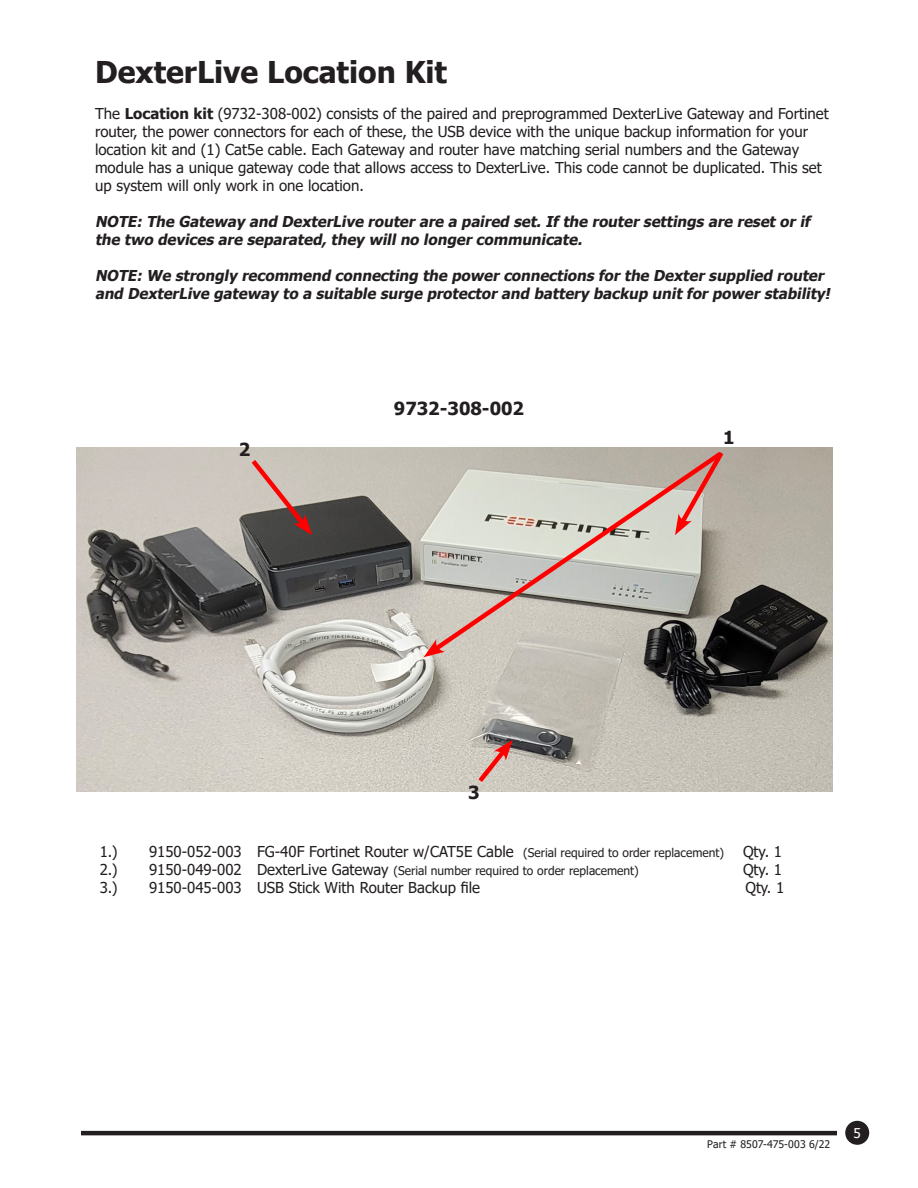
<style>
.page{position:relative;width:918px;height:1188px;background:#fff}
.page>*{position:absolute;margin:0;border:0;box-sizing:border-box;transform-origin:0 0}
.t1{font:700 30px "Tahoma";color:#231f20}
.t2{font:700 18px "Tahoma";color:#231f20}
.t3{font:15px/18px "Tahoma";color:#231f20}
.t4{font:italic 700 15px/18px "Tahoma";color:#231f20}
.t5{font:13.5px "Tahoma";color:#fff}
.t6{font:12px "Tahoma";color:#231f20}
.t7{font:10.5px "Tahoma";letter-spacing:.005em;color:#231f20}
.s1{font-weight:700}
.s2{font-size:12px}
.s3{font-size:15px}
</style>
<div class="page">
<img style="left:77px;top:447px;width:756px;height:345px">
<svg style="left:247px;top:455px;width:65px;height:80px;background:#aa8f89"></svg>
<svg style="left:675px;top:447px;width:53px;height:88px"></svg>
<svg style="left:474px;top:740px;width:39px;height:47px;background:#cda39b"></svg>
<svg style="left:428px;top:448px;width:298px;height:208px;background:#bfb6ad"></svg>
<svg style="left:424px;top:639px;width:21px;height:18px"></svg>
<hr style="left:81px;top:1131px;width:756px;height:4px;background:#231f20">
<div style="left:844px;top:1120px;width:26px;height:26px;background:#231f20;border-radius:50%"></div>
<div style="left:844px;top:1119px;width:27px;height:27px;border:2px solid #fff;border-radius:50%"></div>
<p class="t1" style="left:95px;top:51px;width:354px">DexterLive Location Kit</p>
<p class="t3" style="left:95px;top:105px;width:735px">The <span class="s1">Location kit</span> (9732-308-002) consists of the paired and preprogrammed DexterLive Gateway and Fortinet router, the power connectors for each of these, the USB device with the unique backup information for your location kit and (1) Cat5e cable. Each Gateway and router have matching serial numbers and the Gateway module has a unique gateway code that allows access to DexterLive. This code cannot be duplicated. This set up system will only work in one location.</p>
<p class="t4" style="left:95px;top:213px;width:720px">NOTE:The Gateway and DexterLive routerare a paired set.Ifthe routersettings are resetorif the two devices are separated,they willno longercommunicate.</p>
<p class="t4" style="left:95px;top:267px;width:740px">NOTE:We strongly recommend connecting the powerconnections forthe Dextersupplied router and DexterLive gateway to a suitable surge protectorand battery backup unitforpowerstability!</p>
<p class="t2" style="left:239px;top:437px;width:13px">2</p>
<p class="t2" style="left:394px;top:396px;width:132px">9732-308-002</p>
<p class="t2" style="left:723px;top:425px;width:13px">1</p>
<p class="t2" style="left:468px;top:780px;width:13px">3</p>
<p class="t3" style="left:100px;top:843px;width:19px">1.)</p>
<p class="t3" style="left:149px;top:843px;width:577px">9150-052-003 FG-40F Fortinet Router w/CAT5E Cable <span class="s2">(Serial required to order replacement)</span></p>
<p class="t3" style="left:743px;top:843px;width:41px">Qty. 1</p>
<p class="t3" style="left:100px;top:861px;width:19px">2.)</p>
<p class="t6" style="left:149px;top:862px;width:491px"><span class="s3">9150-049-002 DexterLive Gateway</span> (Serial number required to order replacement)</p>
<p class="t3" style="left:743px;top:861px;width:41px">Qty. 1</p>
<p class="t3" style="left:100px;top:879px;width:19px">3.)</p>
<p class="t3" style="left:149px;top:879px;width:333px">9150-045-003 USB Stick With Router Backup file</p>
<p class="t3" style="left:745px;top:879px;width:40px">Qty. 1</p>
<p class="t7" style="left:707px;top:1137px;width:125px">Part # 8507-475-003 6/22</p>
<p class="t5" style="left:854px;top:1124px;width:9px">5</p>
</div>
